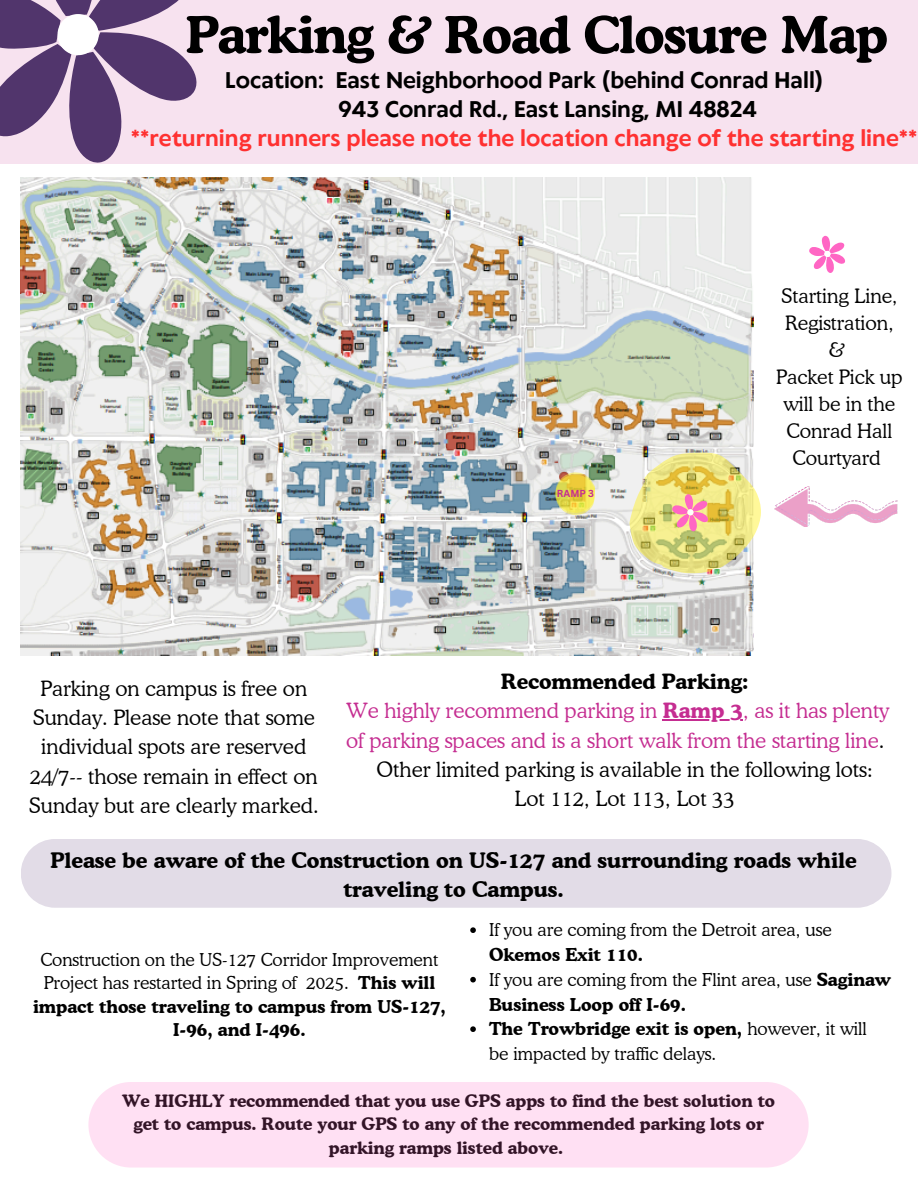
<style>
.page{position:relative;width:918px;height:1188px;background:#fff}
.page>*{position:absolute;margin:0;border:0;box-sizing:border-box;transform-origin:0 0}
.t1{font:700 50.7px "Cooper BT";letter-spacing:-.02em;color:#000}
.t2{font:700 21.3px/29.2px "Cooper BT";color:#000;text-align:center}
.t3{font:700 21.3px "Klein Text";color:#000}
.t4{font:700 21.3px "Klein Text";color:#ff3131}
.t5{font:300 21px/29.2px "Cooper BT";color:#000;text-align:center}
.t6{font:300 21px/29.2px "Cooper BT";color:#c52d91}
.t7{font:300 19.8px/27px "Cooper BT";color:#000;text-align:center}
.t8{font:300 17.7px/24.8px "Cooper BT";color:#000}
.t9{font:700 17.1px/23.7px "Cooper BT";color:#000;text-align:center}
.t10{font:700 9.9px "Canva Sans";color:#c52d91}
.s1{font-weight:700;color:#000}
.s2{font-weight:700}
.s3{color:#000}
</style>
<div class="page">
<div style="left:0;top:0;width:918px;height:164px;background:#f7e2ef"></div>
<svg style="left:0;top:0;width:197px;height:163px"></svg>
<div style="left:21px;top:839px;width:870px;height:69px;background:#e2dce7"></div>
<svg style="left:470px;top:927px;width:6px;height:6px"></svg>
<svg style="left:470px;top:977px;width:6px;height:5px"></svg>
<svg style="left:470px;top:1026px;width:6px;height:6px"></svg>
<div style="left:88px;top:1082px;width:721px;height:86px;background:#ffe0f3"></div>
<img style="left:21px;top:178px;width:732px;height:478px">
<svg style="left:629px;top:453px;width:132px;height:121px;background:#e3dc93"></svg>
<svg style="left:672px;top:494px;width:36px;height:37px"></svg>
<img style="left:774px;top:486px;width:124px;height:41px">
<hr style="left:663px;top:720px;width:80px;height:1px;background:#c52d91">
<svg style="left:809px;top:236px;width:36px;height:37px"></svg>
<svg style="left:555px;top:472px;width:40px;height:2px"></svg>
<svg style="left:555px;top:474px;width:40px;height:41px;background:#e0d362"></svg>
<p class="t1" style="left:186px;top:3px;width:704px">Parking &amp; Road Closure Map</p>
<p class="t3" style="left:225px;top:69px;width:599px">Location: East Neighborhood Park (behind Conrad Hall)</p>
<p class="t3" style="left:339px;top:98px;width:420px">943 Conrad Rd., East Lansing, MI 48824</p>
<h1 class="t4" style="left:131px;top:128px;width:788px">**returning runners please note the location change of the starting line**</h1>
<h2 class="t10" style="left:557px;top:486px;width:39px">RAMP 3</h2>
<p class="t7" style="left:776px;top:282px;width:128px">Starting Line,<br>Registration, &amp;<br>Packet Pick up will be in the<br>Conrad Hall<br>Courtyard</p>
<h3 class="t6" style="left:346px;top:667px;width:545px;text-indent:155px"><span class="s1">Recommended Parking:<br></span>We highly recommend parking in <span class="s2">Ramp 3</span>, as it has plenty</h3>
<p class="t6" style="left:346px;top:725px;width:540px">of parking spaces and is a short walk from the starting line<span class="s3">.</span></p>
<p class="t5" style="left:377px;top:755px;width:498px">Other limited parking is available in the following lots:</p>
<p class="t5" style="left:515px;top:784px;width:222px">Lot 112, Lot 113, Lot 33</p>
<p class="t5" style="left:29px;top:674px;width:291px">Parking on campus is free on<br>Sunday. Please note that some individual spots are reserved<br>24/7-- those remain in effect on<br>Sunday but are clearly marked.</p>
<h3 class="t2" style="left:51px;top:845px;width:808px">Please be aware of the Construction on US-127 and surrounding roads while traveling to Campus.</h3>
<h2 class="t8" style="left:489px;top:918px;width:344px">If you are coming from the Detroit area, use<br><span class="s2">Okemos Exit 110.</span></h2>
<h2 class="t8" style="left:489px;top:967px;width:404px">If you are coming from the Flint area, use <span class="s2">Saginaw<br>Business Loop off I-69.</span></h2>
<h2 class="t8" style="left:489px;top:1017px;width:379px"><span class="s2">The Trowbridge exit is open,</span> however, it will be impacted by traffic delays.</h2>
<p class="t9" style="left:122px;top:1089px;width:654px">We HIGHLY recommended that you use GPS apps to find the best solution to get to campus. Route your GPS to any of the recommended parking lots or parking ramps listed above.</p>
<h3 class="t8" style="left:33px;top:947px;width:414px;line-height:23.7px;text-align:center">Construction on the US-127 Corridor Improvement Project has restarted in Spring of 2025. <span class="s2">This will impact those traveling to campus from US-127, I-96, and I-496.</span></h3>
</div>
